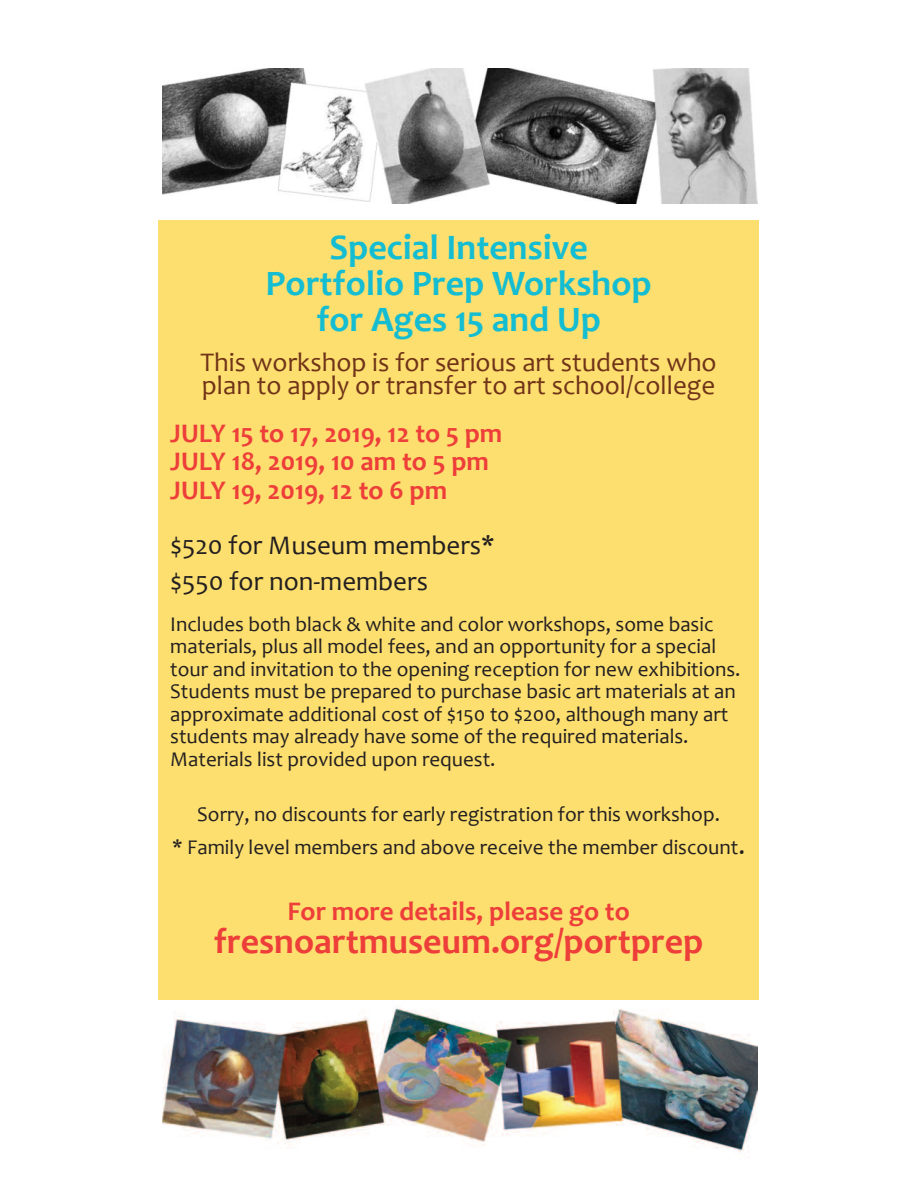
<style>
.page{position:relative;width:918px;height:1188px;background:#fff}
.page>*{position:absolute;margin:0;border:0;box-sizing:border-box;transform-origin:0 0}
.t1{font:700 36px/36px "Candara";color:#14bdd1;text-align:center}
.t2{font:700 36px "Candara";color:#ee3e3a}
.t3{font:700 27px/28.5px "Candara";color:#ee3e3a}
.t4{font:27px/22.5px "Candara";color:#703318}
.t5{font:27px/36px "Candara";color:#231f20}
.t6{font:21px/22.5px "Candara";color:#231f20}
.s1{font-size:27px}
</style>
<div class="page">
<img style="left:162px;top:69px;width:596px;height:134px">
<img style="left:162px;top:1008px;width:596px;height:144px">
<div style="left:158px;top:221px;width:601px;height:779px;background:#fcdf6f"></div>
<h1 class="t1" style="left:266px;top:228px;width:388px">Special Intensive<br>Portfolio Prep Workshop for Ages 15 and Up</h1>
<p class="t4" style="left:201px;top:351px;width:518px">This workshop is for serious art students who plan to apply or transfer to art school/college</p>
<p class="t3" style="left:170px;top:418px;width:334px">JULY 15 to 17, 2019, 12 to 5 pm<br>JULY 18, 2019, 10 am to 5 pm<br>JULY 19, 2019, 12 to 6 pm</p>
<p class="t5" style="left:170px;top:527px;width:326px">$520 for Museum members* $550 for non-members</p>
<p class="t6" style="left:170px;top:612px;width:572px">Includes both black &amp; white and color workshops, some basic materials, plus all model fees, and an opportunity for a special tour and invitation to the opening reception for new exhibitions.<br>Students must be prepared to purchase basic art materials at an approximate additional cost of $150 to $200, although many art students may already have some of the required materials.<br>Materials list provided upon request.</p>
<p class="t6" style="left:172px;top:798px;width:575px;line-height:33px;text-align:center">Sorry, no discounts for early registration for this workshop.<br>* Family level members and above receive the member discount<span class="s1">.</span></p>
<p class="t3" style="left:287px;top:897px;width:344px">For more details, please go to</p>
<h1 class="t2" style="left:214px;top:919px;width:491px">fresnoartmuseum.org/portprep</h1>
</div>
